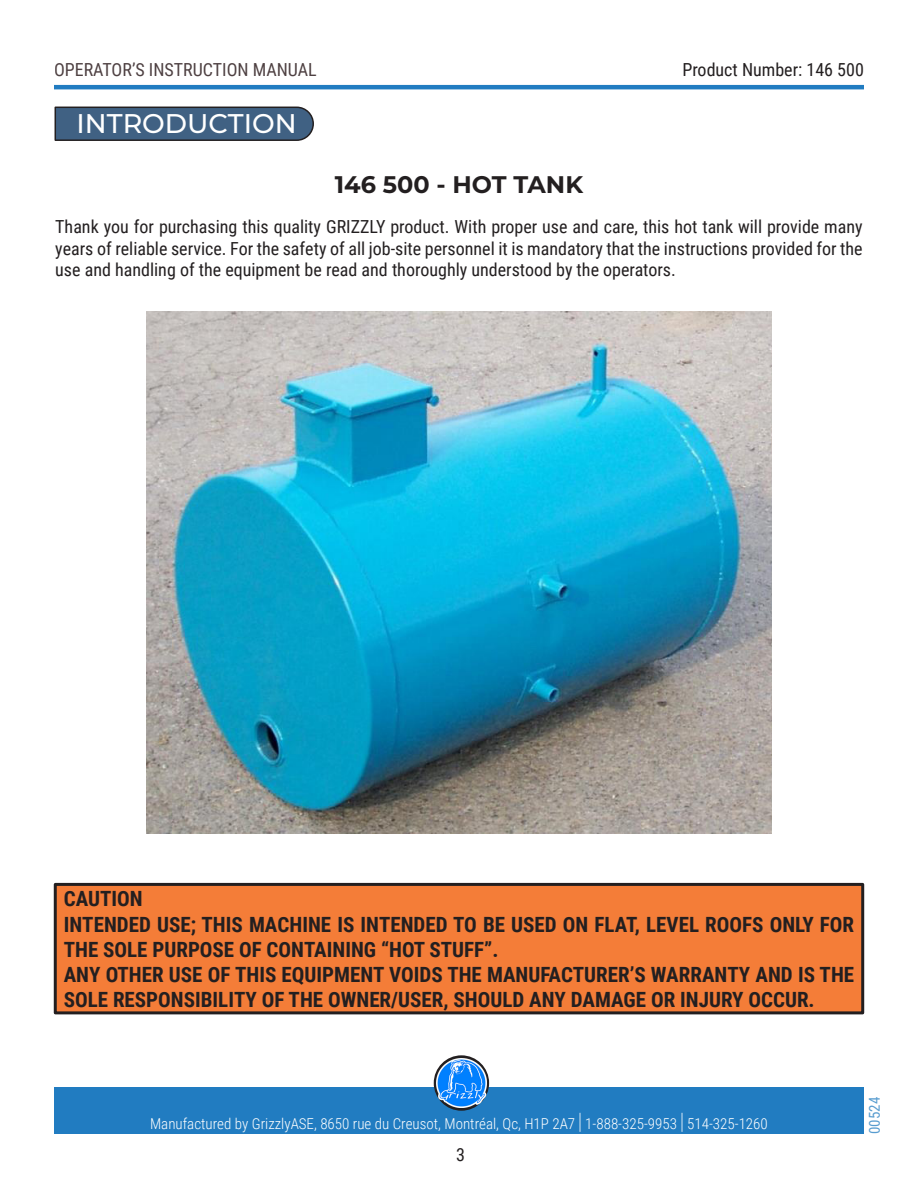
<style>
.page{position:relative;width:918px;height:1188px;background:#fff}
.page>*{position:absolute;margin:0;border:0;box-sizing:border-box;transform-origin:0 0}
.Titre1{font:500 27px "Montserrat";color:#fff}
.TitreProduit{font:700 24px "Montserrat";color:#231f20}
.Avertissement{font:700 21px/25.2px "Roboto Condensed";color:#231f20}
.t1{font:18px/21.6px "Roboto Condensed";color:#231f20;text-align:justify}
.t2{font:18px "Roboto Condensed";color:#130003}
.t3{font:300 15px "Roboto Condensed";color:#fff}
.t4{font:15px "Roboto Condensed";color:#217cc0}
.s1{font-size:22.5px}
</style>
<div class="page">
<hr style="left:54px;top:85px;width:810px;height:4px;background:#217cc1">
<div style="left:54px;top:1088px;width:810px;height:46px;background:#217cc1"></div>
<svg style="left:434px;top:1055px;width:55px;height:56px"></svg>
<img style="left:437px;top:1058px;width:49px;height:50px">
<svg style="left:54px;top:106px;width:260px;height:35px;background:#43607d"></svg>
<img style="left:146px;top:312px;width:626px;height:522px">
<div style="left:55px;top:884px;width:808px;height:129px;background:#f47d38"></div>
<div style="left:54px;top:883px;width:810px;height:131px;border:3px solid #231f20"></div>
<p class="t2" style="left:54px;top:57px;width:264px">OPERATOR’S INSTRUCTION MANUAL</p>
<p class="Titre1" style="left:77px;top:105px;width:222px">INTRODUCTION</p>
<p class="t1" style="left:682px;top:58px;width:183px">Product Number: 146 500</p>
<p class="TitreProduit" style="left:335px;top:167px;width:250px">146 500 - HOT TANK</p>
<p class="t1" style="left:55px;top:215px;width:809px">Thank you for purchasing this quality GRIZZLY product. With proper use and care, this hot tank will provide many years of reliable service. For the safety of all job-site personnel it is mandatory that the instructions provided for the use and handling of the equipment be read and thoroughly understood by the operators.</p>
<p class="Avertissement" style="left:64px;top:886px;width:80px">CAUTION</p>
<p class="Avertissement" style="left:64px;top:911px;width:792px">INTENDED USE; THIS MACHINE IS INTENDED TO BE USED ON FLAT, LEVEL ROOFS ONLY FOR<br>THE SOLE PURPOSE OF CONTAINING “HOT STUFF”.</p>
<p class="Avertissement" style="left:64px;top:961px;width:792px">ANY OTHER USE OF THIS EQUIPMENT VOIDS THE MANUFACTURER’S WARRANTY AND IS THE<br>SOLE RESPONSIBILITY OF THE OWNER/USER, SHOULD ANY DAMAGE OR INJURY OCCUR.</p>
<p class="t3" style="left:150px;top:1113px;width:619px">Manufactured by GrizzlyASE, 8650 rue du Creusot, Montréal, Qc, H1P 2A7 <span class="s1">|</span> 1-888-325-9953 <span class="s1">|</span> 514-325-1260</p>
<p class="t1" style="left:456px;top:1144px;width:10px">3</p>
<p class="t4" style="left:864px;top:1134px;width:39px;rotate:-90deg">00524</p>
</div>
